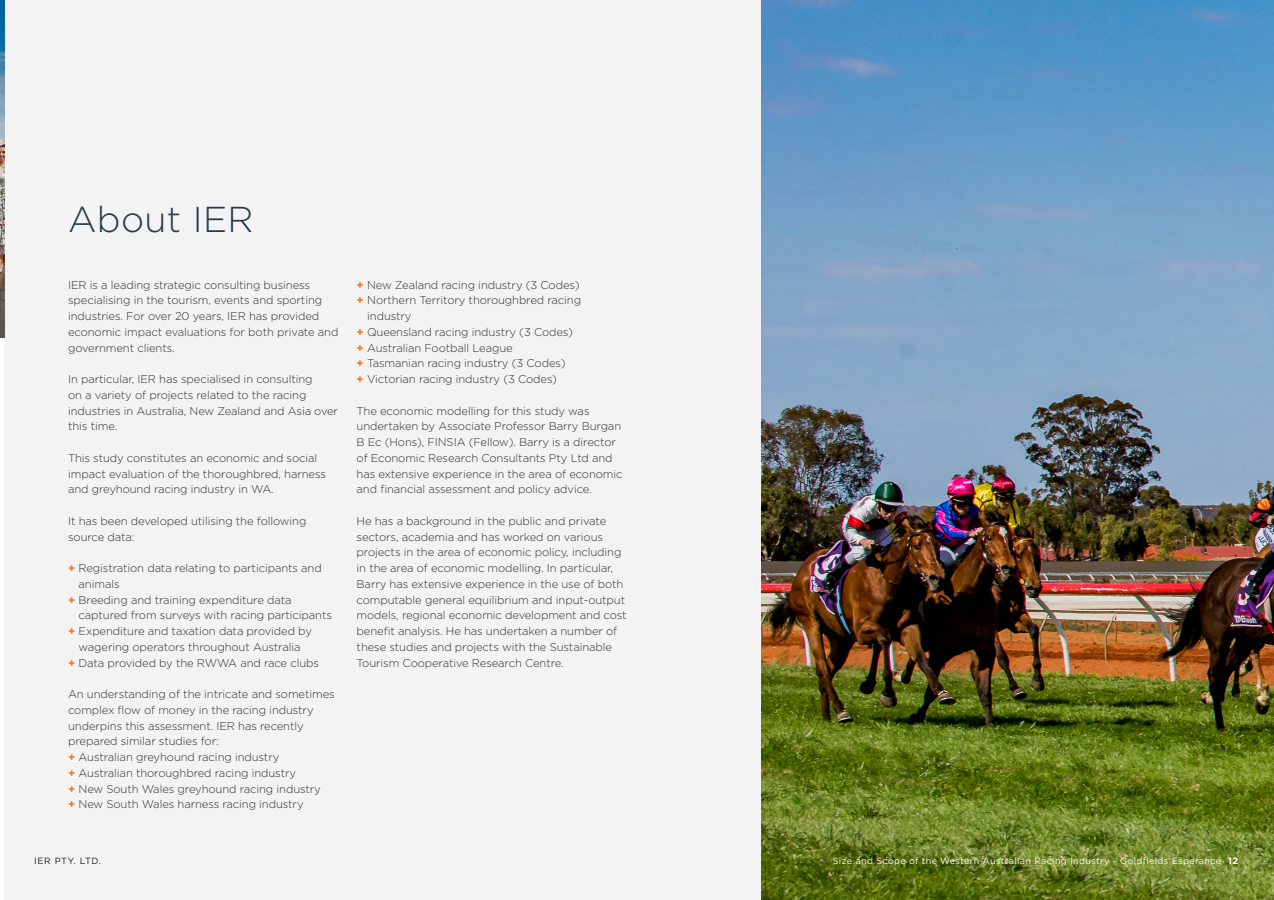
<style>
.page{position:relative;width:1274px;height:900px;background:#fff}
.page>*{position:absolute;margin:0;border:0;box-sizing:border-box;transform-origin:0 0}
.t1{font:300 36px "Gotham";letter-spacing:.01em;color:#263b46}
.t2{font:300 11.25px/15.8px "Gotham";letter-spacing:-.01em;color:#312f30}
.t3{font:9px "Gotham";letter-spacing:.04em;color:#fff}
.t4{font:9px "Gotham";letter-spacing:.07em;color:#231f20}
.s1{font-weight:700;color:#f47524}
.s2{font-weight:700}
</style>
<div class="page">
<div style="left:4px;top:0;width:1269px;height:900px;background:#f3f3f4"></div>
<img style="left:0;top:2px;width:4px;height:335px">
<img style="left:761px;top:0;width:512px;height:900px">
<svg style="left:1266px;top:0;width:8px;height:2px"></svg>
<svg style="left:1266px;top:893px;width:8px;height:7px"></svg>
<p class="t1" style="left:68px;top:196px;width:187px">About IER</p>
<p class="t2" style="left:68px;top:276px;width:272px">IER is a leading strategic consulting business specialising in the tourism, events and sporting industries. For over 20 years, IER has provided economic impact evaluations for both private and government clients.</p>
<p class="t2" style="left:68px;top:371px;width:271px">In particular, IER has specialised in consulting<br>on a variety of projects related to the racing industries in Australia, New Zealand and Asia over this time.</p>
<p class="t2" style="left:68px;top:450px;width:259px">This study constitutes an economic and social impact evaluation of the thoroughbred, harness and greyhound racing industry in WA.</p>
<p class="t2" style="left:68px;top:513px;width:240px">It has been developed utilising the following source data:</p>
<p class="t2" style="left:79px;top:560px;width:245px;text-indent:-10px"><span class="s1">+</span> Registration data relating to participants and animals</p>
<p class="t2" style="left:79px;top:591px;width:255px;text-indent:-10px"><span class="s1">+</span> Breeding and training expenditure data captured from surveys with racing participants</p>
<p class="t2" style="left:68px;top:623px;width:245px;text-align:center"><span class="s1">+</span> Expenditure and taxation data provided by wagering operators throughout Australia</p>
<p class="t2" style="left:68px;top:654px;width:252px"><span class="s1">+</span> Data provided by the RWWA and race clubs</p>
<p class="t2" style="left:68px;top:686px;width:268px">An understanding of the intricate and sometimes complex flow of money in the racing industry underpins this assessment. IER has recently prepared similar studies for:</p>
<p class="t2" style="left:68px;top:749px;width:213px"><span class="s1">+</span> Australian greyhound racing industry</p>
<p class="t2" style="left:68px;top:765px;width:229px"><span class="s1">+</span> Australian thoroughbred racing industry</p>
<p class="t2" style="left:68px;top:780px;width:254px"><span class="s1">+</span> New South Wales greyhound racing industry</p>
<p class="t2" style="left:68px;top:796px;width:237px"><span class="s1">+</span> New South Wales harness racing industry</p>
<p class="t2" style="left:356px;top:276px;width:224px"><span class="s1">+</span> New Zealand racing industry (3 Codes)</p>
<p class="t2" style="left:367px;top:292px;width:215px;text-indent:-11px"><span class="s1">+</span> Northern Territory thoroughbred racing industry</p>
<p class="t2" style="left:356px;top:324px;width:218px"><span class="s1">+</span> Queensland racing industry (3 Codes)</p>
<p class="t2" style="left:356px;top:339px;width:158px"><span class="s1">+</span> Australian Football League</p>
<p class="t2" style="left:356px;top:355px;width:210px"><span class="s1">+</span> Tasmanian racing industry (3 Codes)</p>
<p class="t2" style="left:356px;top:371px;width:202px"><span class="s1">+</span> Victorian racing industry (3 Codes)</p>
<p class="t2" style="left:356px;top:402px;width:267px">The economic modelling for this study was undertaken by Associate Professor Barry Burgan B Ec (Hons), FINSIA (Fellow). Barry is a director of Economic Research Consultants Pty Ltd and has extensive experience in the area of economic and financial assessment and policy advice.</p>
<p class="t2" style="left:356px;top:513px;width:271px">He has a background in the public and private sectors, academia and has worked on various projects in the area of economic policy, including in the area of economic modelling. In particular, Barry has extensive experience in the use of both computable general equilibrium and input-output models, regional economic development and cost benefit analysis. He has undertaken a number of these studies and projects with the Sustainable Tourism Cooperative Research Centre.</p>
<p class="t4" style="left:34px;top:855px;width:68px">IER PTY. LTD.</p>
<p class="t3" style="left:832px;top:855px;width:407px">Size and Scope of the Western Australian Racing Industry - Goldfields Esperance <span class="s2">12</span></p>
</div>
